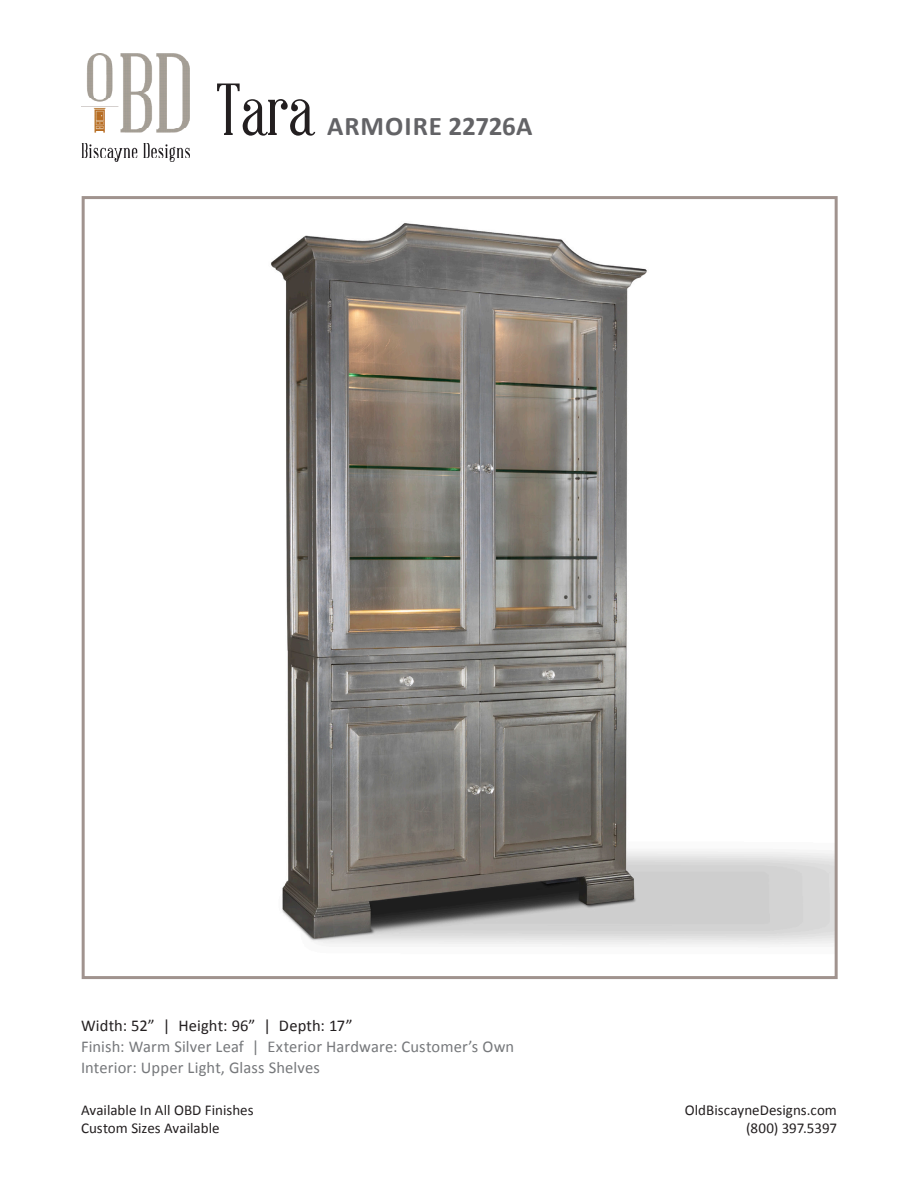
<style>
.page{position:relative;width:918px;height:1188px;background:#fff}
.page>*{position:absolute;margin:0;border:0;box-sizing:border-box;transform-origin:0 0}
.t1{font:72px "Abraham Lincoln";color:#231f20}
.t2{font:700 27px "Calibri";letter-spacing:.035em;color:#636366}
.t3{font:16.5px "Calibri";letter-spacing:.005em;color:#76787b}
.t4{font:16.5px "Calibri";letter-spacing:.01em;color:#231f20}
.t5{font:15px "Calibri";color:#231f20}
</style>
<div class="page">
<img style="left:81px;top:54px;width:109px;height:108px">
<img style="left:271px;top:223px;width:563px;height:722px">
<div style="left:82px;top:196px;width:756px;height:783px;border:3px solid #a0938e"></div>
<p class="t1" style="left:216px;top:72px;width:99px">Tara</p>
<p class="t2" style="left:327px;top:107px;width:207px">ARMOIRE 22726A</p>
<p class="t4" style="left:81px;top:1014px;width:273px">Width: 52” | Height: 96” | Depth: 17”</p>
<p class="t3" style="left:81px;top:1035px;width:435px">Finish: Warm Silver Leaf | Exterior Hardware: Customer’s Own</p>
<p class="t3" style="left:81px;top:1056px;width:240px">Interior: Upper Light, Glass Shelves</p>
<p class="t5" style="left:81px;top:1100px;width:174px">Available In All OBD Finishes</p>
<p class="t5" style="left:685px;top:1100px;width:154px">OldBiscayneDesigns.com</p>
<p class="t5" style="left:81px;top:1118px;width:140px">Custom Sizes Available</p>
<p class="t5" style="left:746px;top:1118px;width:92px">(800) 397.5397</p>
</div>
